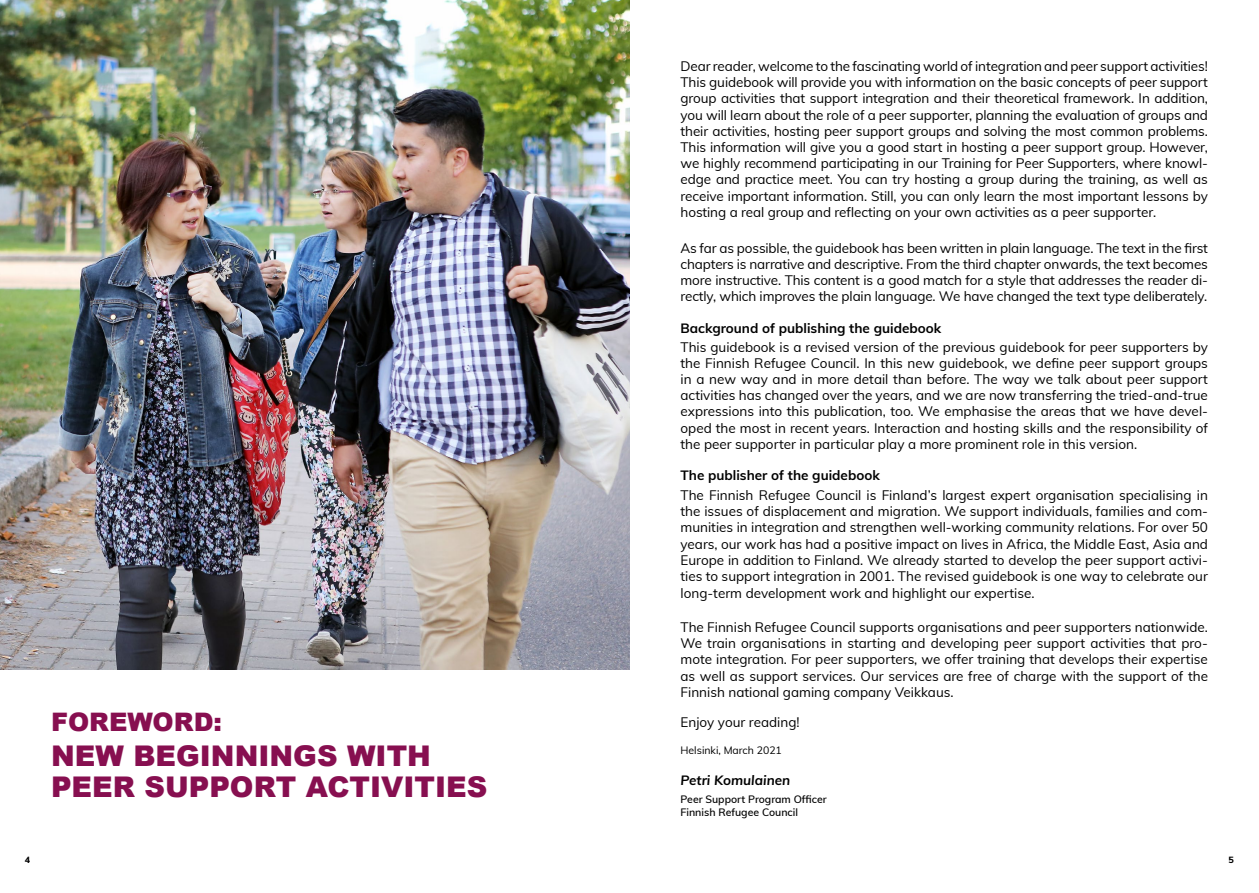
<style>
.page{position:relative;width:1259px;height:893px;background:#fff}
.page>*{position:absolute;margin:0;border:0;box-sizing:border-box;transform-origin:0 0}
.leibiksen_otsikko{font:900 28.5px/30.8px "Arial";color:#870f50}
.otsikko_numero{font:900 25.5px "Arial";color:#870f50}
.leibis{font:13.5px/16.2px "Muli";color:#000;text-align:justify}
.esipuhe_väliotsikko{font:700 13.5px "Muli";color:#000}
.leibis_left_indt{font:13.5px "Muli";color:#000}
.allekirjotus{font:italic 700 13.5px "Muli";color:#000}
.allekirjotus_esipuhe{font:600 10.5px/13.5px "Muli";color:#000}
.allekirjotus_esipuhe-2{font:10.5px "Muli";color:#000}
.t1{font:800 9px "Muli";color:#000}
</style>
<div class="page">
<img style="left:0;top:0;width:629px;height:670px">
<p class="otsikko_numero" style="left:51px;top:703px;width:172px">FOREWORD:</p>
<p class="leibiksen_otsikko" style="left:51px;top:739px;width:438px">NEW BEGINNINGS WITH<br>PEER SUPPORT ACTIVITIES</p>
<p class="leibis" style="left:680px;top:57px;width:529px">Dear reader, welcome to the fascinating world of integration and peer support activities!<br>This guidebook will provide you with information on the basic concepts of peer support group activities that support integration and their theoretical framework. In addition, you will learn about the role of a peer supporter, planning the evaluation of groups and their activities, hosting peer support groups and solving the most common problems.<br>This information will give you a good start in hosting a peer support group. However, we highly recommend participating in our Training for Peer Supporters, where knowl&shy;edge and practice meet. You can try hosting a group during the training, as well as receive important information. Still, you can only learn the most important lessons by hosting a real group and reflecting on your own activities as a peer supporter.</p>
<p class="leibis" style="left:680px;top:239px;width:529px">As far as possible, the guidebook has been written in plain language. The text in the first chapters is narrative and descriptive. From the third chapter onwards, the text becomes more instructive. This content is a good match for a style that addresses the reader di&shy;rectly, which improves the plain language. We have changed the text type deliberately.</p>
<p class="esipuhe_väliotsikko" style="left:680px;top:318px;width:262px">Background of publishing the guidebook</p>
<p class="leibis" style="left:680px;top:338px;width:529px">This guidebook is a revised version of the previous guidebook for peer supporters by the Finnish Refugee Council. In this new guidebook, we define peer support groups in a new way and in more detail than before. The way we talk about peer support activities has changed over the years, and we are now transferring the tried-and-true expressions into this publication, too. We emphasise the areas that we have devel&shy;oped the most in recent years. Interaction and hosting skills and the responsibility of the peer supporter in particular play a more prominent role in this version.</p>
<p class="esipuhe_väliotsikko" style="left:680px;top:466px;width:201px">The publisher of the guidebook</p>
<p class="leibis" style="left:680px;top:486px;width:529px">The Finnish Refugee Council is Finland’s largest expert organisation specialising in the issues of displacement and migration. We support individuals, families and com&shy;munities in integration and strengthen well-working community relations. For over 50 years, our work has had a positive impact on lives in Africa, the Middle East, Asia and Europe in addition to Finland. We already started to develop the peer support activi&shy;ties to support integration in 2001. The revised guidebook is one way to celebrate our long-term development work and highlight our expertise.</p>
<p class="leibis" style="left:680px;top:618px;width:529px">The Finnish Refugee Council supports organisations and peer supporters nationwide.<br>We train organisations in starting and developing peer support activities that pro&shy;mote integration. For peer supporters, we offer training that develops their expertise as well as support services. Our services are free of charge with the support of the Finnish national gaming company Veikkaus.</p>
<p class="leibis_left_indt" style="left:680px;top:712px;width:121px">Enjoy your reading!</p>
<p class="allekirjotus_esipuhe-2" style="left:680px;top:742px;width:103px">Helsinki, March 2021</p>
<p class="allekirjotus" style="left:680px;top:770px;width:111px">Petri Komulainen</p>
<p class="allekirjotus_esipuhe" style="left:680px;top:792px;width:148px">Peer Support Program Officer<br>Finnish Refugee Council</p>
<p class="t1" style="left:25px;top:853px;width:7px">4</p>
<p class="t1" style="left:1228px;top:853px;width:7px">5</p>
</div>
